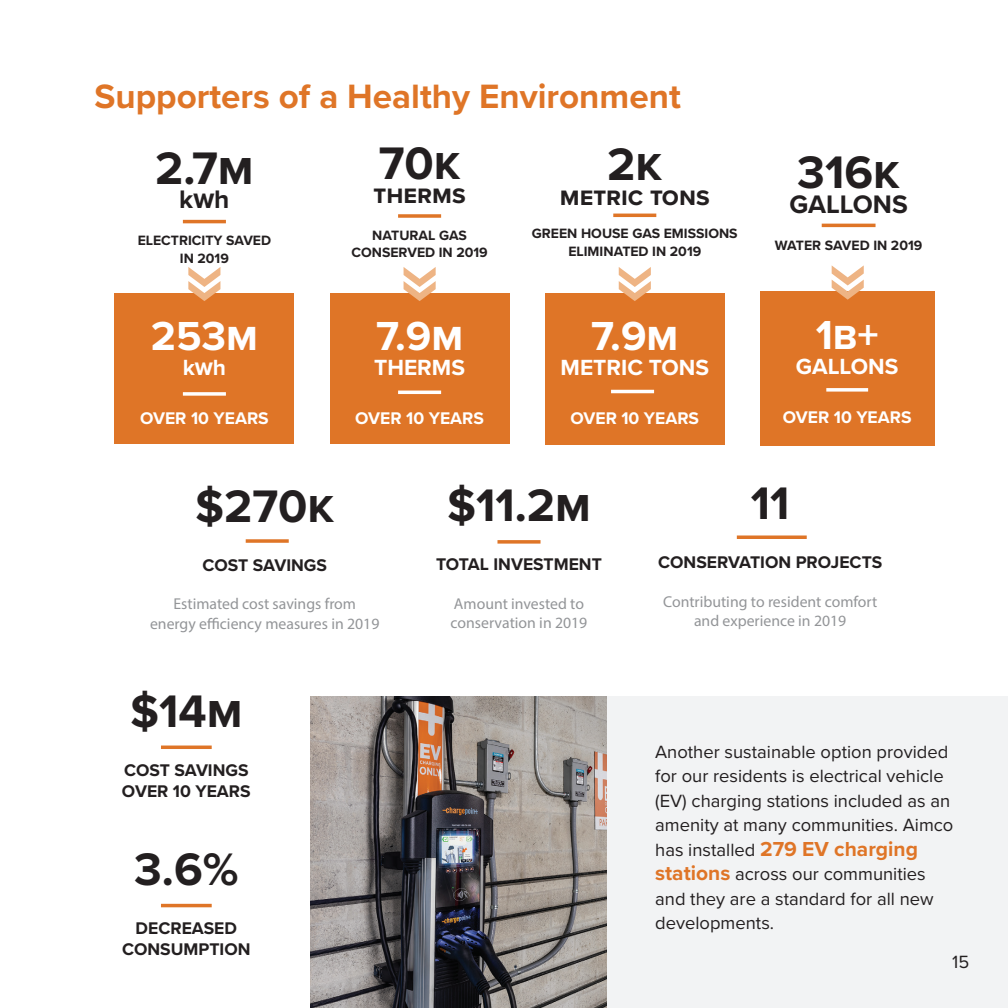
<style>
.page{position:relative;width:1008px;height:1008px;background:#fff}
.page>*{position:absolute;margin:0;border:0;box-sizing:border-box;transform-origin:0 0}
.t1{font:700 47.25px "Proxima Nova";color:#231f20}
.t2{font:700 42px "Proxima Nova";color:#fff}
.t3{font:700 35px "Proxima Nova";color:#df7527}
.t4{font:700 26.25px "Proxima Nova";color:#231f20}
.t5{font:700 22.75px "Proxima Nova";color:#fff}
.t6{font:700 21px "Proxima Nova";color:#df7527}
.t7{font:18.38px/24.5px "Proxima Nova";color:#231f20}
.t8{font:700 17.5px/21px "Proxima Nova";color:#231f20}
.t9{font:700 17.5px "Proxima Nova";color:#fff}
.t10{font:15.75px/19.2px "Myriad Pro";color:#939598;text-align:center}
.t11{font:700 14px/17.5px "Proxima Nova";color:#231f20;text-align:center}
.s1{font-weight:400;font-size:18.38px;color:#231f20}
.s2{font-weight:700;font-size:21px;color:#df7527}
</style>
<div class="page">
<hr style="left:183px;top:220px;width:43px;height:3px;background:#df7527">
<svg style="left:398px;top:214px;width:43px;height:4px"></svg>
<hr style="left:613px;top:214px;width:43px;height:3px;background:#df7527">
<div style="left:114px;top:293px;width:180px;height:151px;background:#df7527"></div>
<svg style="left:183px;top:392px;width:43px;height:4px"></svg>
<div style="left:330px;top:293px;width:180px;height:151px;background:#df7527"></div>
<hr style="left:398px;top:391px;width:43px;height:3px;background:#fff">
<div style="left:545px;top:293px;width:180px;height:152px;background:#df7527"></div>
<hr style="left:611px;top:390px;width:43px;height:3px;background:#fff">
<svg style="left:246px;top:539px;width:43px;height:4px"></svg>
<svg style="left:497px;top:540px;width:44px;height:4px"></svg>
<hr style="left:737px;top:536px;width:70px;height:3px;background:#df7527">
<svg style="left:619px;top:267px;width:32px;height:34px"></svg>
<svg style="left:404px;top:267px;width:32px;height:34px"></svg>
<svg style="left:188px;top:267px;width:32px;height:34px"></svg>
<hr style="left:822px;top:224px;width:54px;height:3px;background:#df7527">
<div style="left:760px;top:292px;width:175px;height:154px;background:#df7527"></div>
<svg style="left:826px;top:388px;width:42px;height:4px"></svg>
<img style="left:310px;top:696px;width:298px;height:312px">
<svg style="left:832px;top:265px;width:32px;height:35px"></svg>
<hr style="left:161px;top:746px;width:51px;height:3px;background:#df7527">
<hr style="left:161px;top:904px;width:51px;height:3px;background:#df7527">
<div style="left:608px;top:696px;width:400px;height:312px;background:#f2f3f4"></div>
<h3 class="t3" style="left:94px;top:70px;width:588px">Supporters of a Healthy Environment</h3>
<h1 class="t1" style="left:155px;top:133px;width:100px">2.7M</h1>
<h3 class="t4" style="left:179px;top:180px;width:52px">kWh</h3>
<p class="t11" style="left:138px;top:231px;width:135px">ELECTRICITY SAVED<br>IN 2019</p>
<h1 class="t1" style="left:379px;top:128px;width:83px">70K</h1>
<h3 class="t4" style="left:374px;top:175px;width:93px">Therms</h3>
<p class="t11" style="left:351px;top:226px;width:138px">NATURAL GAS<br>CONSERVED IN 2019</p>
<h1 class="t1" style="left:607px;top:129px;width:57px">2K</h1>
<h3 class="t4" style="left:560px;top:177px;width:151px">Metric TOns</h3>
<p class="t11" style="left:532px;top:224px;width:207px">GREEN HOUSE GAS EMISSIONS<br>ELIMINATED IN 2019</p>
<h2 class="t2" style="left:151px;top:305px;width:109px">253M</h2>
<p class="t5" style="left:183px;top:350px;width:45px">kWh</p>
<p class="t9" style="left:140px;top:405px;width:130px">OVER 10 YEARS</p>
<h2 class="t2" style="left:376px;top:305px;width:88px">7.9M</h2>
<p class="t5" style="left:374px;top:350px;width:92px">THERMS</p>
<p class="t9" style="left:355px;top:405px;width:130px">OVER 10 YEARS</p>
<h2 class="t2" style="left:591px;top:305px;width:88px">7.9M</h2>
<p class="t5" style="left:561px;top:350px;width:150px">METRIC TONS</p>
<p class="t9" style="left:570px;top:405px;width:130px">OVER 10 YEARS</p>
<h1 class="t1" style="left:797px;top:137px;width:104px">316K</h1>
<h3 class="t4" style="left:789px;top:185px;width:120px">GALLONS</h3>
<p class="t11" style="left:775px;top:236px;width:149px">WATER SAVED IN 2019</p>
<h2 class="t2" style="left:816px;top:304px;width:65px">1b+</h2>
<p class="t5" style="left:796px;top:349px;width:104px">GALLONS</p>
<p class="t9" style="left:783px;top:404px;width:130px">OVER 10 YEARS</p>
<h1 class="t1" style="left:195px;top:471px;width:141px">$270K</h1>
<p class="t8" style="left:202px;top:554px;width:126px">COST SAVINGS</p>
<p class="t10" style="left:150px;top:594px;width:231px">Estimated cost savings from energy efficiency measures in 2019</p>
<h1 class="t1" style="left:130px;top:676px;width:108px">$14m</h1>
<p class="t8" style="left:122px;top:759px;width:130px">COST SAVINGS<br>OVER 10 YEARS</p>
<h1 class="t1" style="left:134px;top:834px;width:106px">3.6%</h1>
<p class="t8" style="left:122px;top:917px;width:130px;text-align:center">DECREASED<br>CONSUMPTION</p>
<h1 class="t1" style="left:447px;top:470px;width:146px">$11.2M</h1>
<p class="t8" style="left:436px;top:554px;width:167px">TOTAL INVESTMENT</p>
<p class="t10" style="left:451px;top:594px;width:138px;text-align:left">Amount invested to conservation in 2019</p>
<h1 class="t1" style="left:751px;top:468px;width:40px">11</h1>
<p class="t8" style="left:658px;top:552px;width:226px">CONSERVATION PROJECTS</p>
<p class="t10" style="left:663px;top:592px;width:216px">Contributing to resident comfort and experience in 2019</p>
<p class="t7" style="left:655px;top:739px;width:300px">Another sustainable option provided for our residents is electrical vehicle (EV) charging stations included as an amenity at many communities. Aimco</p>
<p class="t6" style="left:655px;top:833px;width:264px"><span class="s1">has installed</span> 279 EV charging</p>
<p class="t7" style="left:655px;top:861px;width:280px"><span class="s2">stations</span> across our communities and they are a standard for all new developments.</p>
<p class="t7" style="left:952px;top:949px;width:19px">15</p>
</div>
